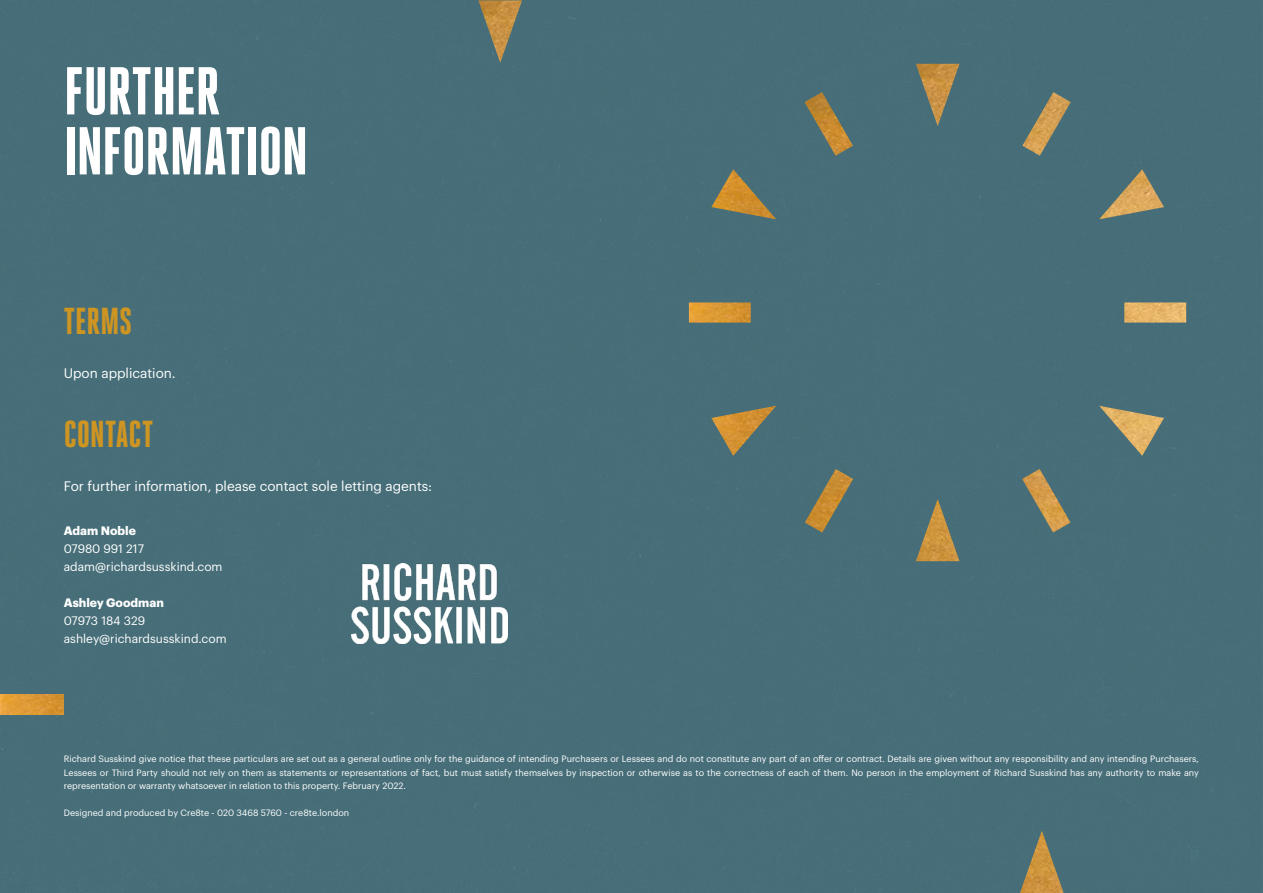
<style>
.page{position:relative;width:1263px;height:893px;background:#476e78}
.page>*{position:absolute;margin:0;border:0;box-sizing:border-box;transform-origin:0 0}
._5CP_language_pull{font:800 67.5px/60px "Heroic Condensed";letter-spacing:-.01em;color:#fff}
._5CP_language_pull-2{font:800 37.5px "Heroic Condensed";color:#ce9522}
.t1{font:13.5px "Graphik";color:#fff}
.t2{font:12px "Graphik";color:#fff}
.t3{font:700 12px "Graphik";color:#fff}
.t4{font:9px/13.5px "Graphik";color:#fff;text-align:justify}
</style>
<div class="page">
<img style="left:352px;top:564px;width:155px;height:80px">
<img style="left:689px;top:64px;width:497px;height:497px">
<img style="left:478px;top:0;width:44px;height:63px">
<img style="left:1020px;top:831px;width:44px;height:62px">
<img style="left:0;top:694px;width:64px;height:20px">
<p class="_5CP_language_pull" style="left:64px;top:61px;width:246px">FURTHER<br>INFORMATION</p>
<p class="_5CP_language_pull-2" style="left:64px;top:301px;width:70px">TERMS</p>
<p class="t1" style="left:64px;top:363px;width:113px">Upon application.</p>
<p class="_5CP_language_pull-2" style="left:64px;top:414px;width:91px">CONTACT</p>
<p class="t1" style="left:64px;top:476px;width:370px">For further information, please contact sole letting agents:</p>
<p class="t3" style="left:64px;top:522px;width:74px">Adam Noble</p>
<p class="t2" style="left:64px;top:540px;width:82px">07980 991 217</p>
<p class="t2" style="left:64px;top:558px;width:160px">adam@richardsusskind.com</p>
<p class="t3" style="left:64px;top:594px;width:102px">Ashley Goodman</p>
<p class="t2" style="left:64px;top:612px;width:83px">07973 184 329</p>
<p class="t2" style="left:64px;top:630px;width:164px">ashley@richardsusskind.com</p>
<p class="t4" style="left:64px;top:752px;width:1137px">Richard Susskind give notice that these particulars are set out as a general outline only for the guidance of intending Purchasers or Lessees and do not constitute any part of an offer or contract. Details are given without any responsibility and any intending Purchasers, Lessees or Third Party should not rely on them as statements or representations of fact, but must satisfy themselves by inspection or otherwise as to the correctness of each of them. No person in the employment of Richard Susskind has any authority to make any representation or warranty whatsoever in relation to this property. February 2022.</p>
<p class="t4" style="left:64px;top:806px;width:287px">Designed and produced by Cre8te - 020 3468 5760 - cre8te.london</p>
</div>
